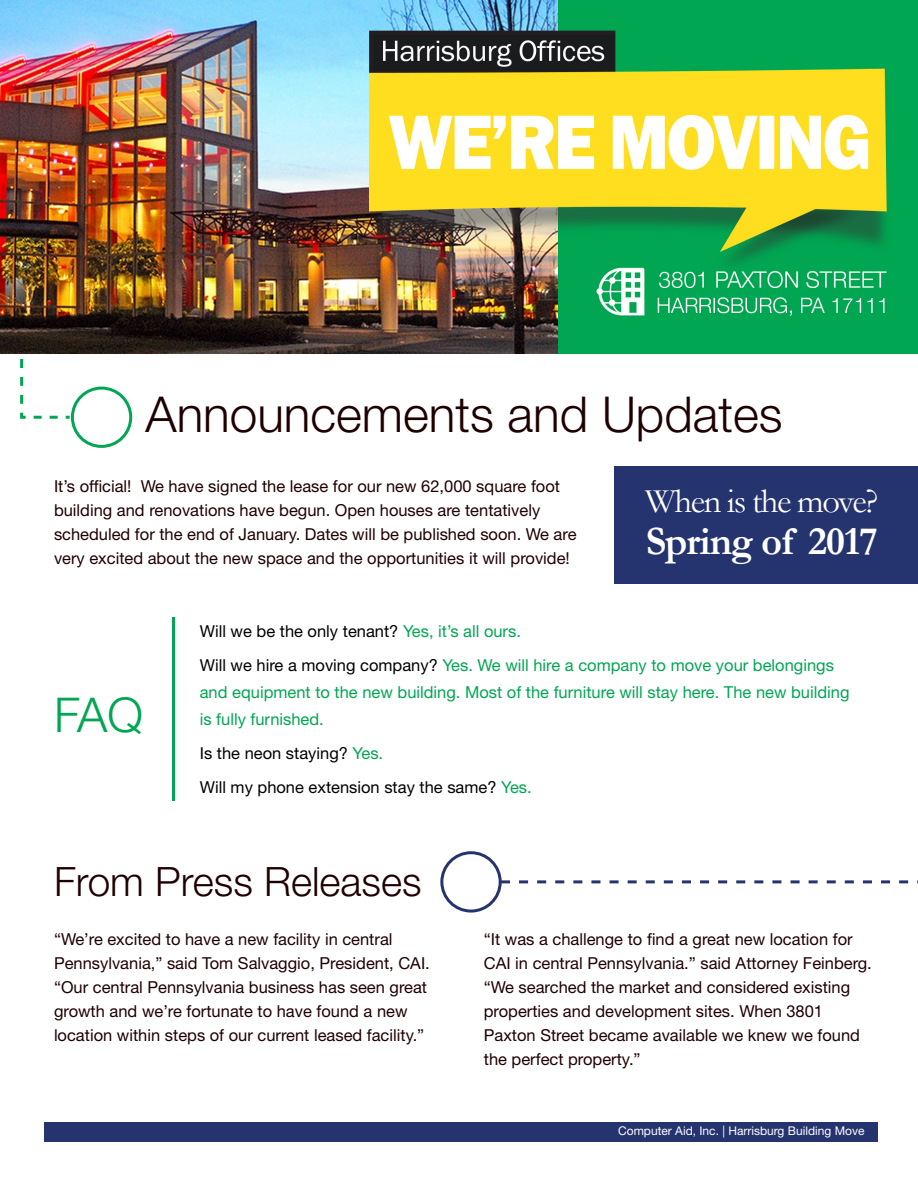
<style>
.page{position:relative;width:918px;height:1188px;background:#fff}
.page>*{position:absolute;margin:0;border:0;box-sizing:border-box;transform-origin:0 0}
.t1{font:300 49.5px "Helvetica Neue LT Std";color:#1f0000}
.t2{font:300 48px "Helvetica Neue LT Std";color:#00a652}
.t3{font:300 40.5px "Helvetica Neue LT Std";color:#1f0000}
.t4{font:700 40.5px "Garamond";letter-spacing:-.025em;color:#fff}
.t5{font:34.5px "Garamond";letter-spacing:-.04em;color:#fff}
.t6{font:16.5px/24px "Helvetica Neue LT Std";color:#1f0000}
.t7{font:16.5px/33.8px "Helvetica Neue LT Std";color:#00a652}
.t8{font:16.5px/33.8px "Helvetica Neue LT Std";color:#000}
.t9{font:12px "Helvetica Neue LT Std";color:#fff}
.s1{color:#000}
.s2{color:#00a652}
</style>
<div class="page">
<div style="left:71px;top:387px;width:61px;height:61px;border:3px solid #00a652;border-radius:50%"></div>
<svg style="left:20px;top:359px;width:53px;height:61px"></svg>
<img style="left:0;top:0;width:918px;height:354px">
<div style="left:440px;top:851px;width:62px;height:62px;border:3px solid #25346f;border-radius:50%"></div>
<svg style="left:501px;top:880px;width:417px;height:3px"></svg>
<div style="left:615px;top:466px;width:303px;height:118px;background:#25346f"></div>
<div style="left:45px;top:1122px;width:833px;height:20px;background:#25346f"></div>
<hr style="left:172px;top:617px;width:2px;height:184px;background:#00a652">
<h1 class="t1" style="left:146px;top:384px;width:639px">Announcements and Updates</h1>
<p class="t6" style="left:54px;top:474px;width:524px">It’s official! We have signed the lease for our new 62,000 square foot building and renovations have begun. Open houses are tentatively scheduled for the end of January. Dates will be published soon. We are very excited about the new space and the opportunities it will provide!</p>
<h3 class="t5" style="left:645px;top:478px;width:234px">When is the move?</h3>
<h3 class="t4" style="left:646px;top:513px;width:234px">Spring of 2017</h3>
<h2 class="t2" style="left:54px;top:686px;width:90px">FAQ</h2>
<p class="t7" style="left:200px;top:614px;width:636px"><span class="s1">Will we be the only tenant?</span> Yes, it’s all ours.<br><span class="s1">Will we hire a moving company?</span> Yes. We will hire a company to move your belongings</p>
<p class="t7" style="left:200px;top:679px;width:651px;line-height:27px">and equipment to the new building. Most of the furniture will stay here. The new building is fully furnished.</p>
<p class="t8" style="left:200px;top:736px;width:333px">Is the neon staying? <span class="s2">Yes.<br></span>Will my phone extension stay the same? <span class="s2">Yes.</span></p>
<h3 class="t3" style="left:54px;top:857px;width:369px">From Press Releases</h3>
<p class="t6" style="left:54px;top:927px;width:377px">“We’re excited to have a new facility in central Pennsylvania,” said Tom Salvaggio, President, CAI. “Our central Pennsylvania business has seen great growth and we’re fortunate to have found a new location within steps of our current leased facility.”</p>
<p class="t6" style="left:484px;top:927px;width:389px">“It was a challenge to find a great new location for CAI in central Pennsylvania.” said Attorney Feinberg. “We searched the market and considered existing properties and development sites. When 3801<br>Paxton Street became available we knew we found the perfect property.”</p>
<p class="t9" style="left:618px;top:1124px;width:248px">Computer Aid, Inc. | Harrisburg Building Move</p>
</div>
